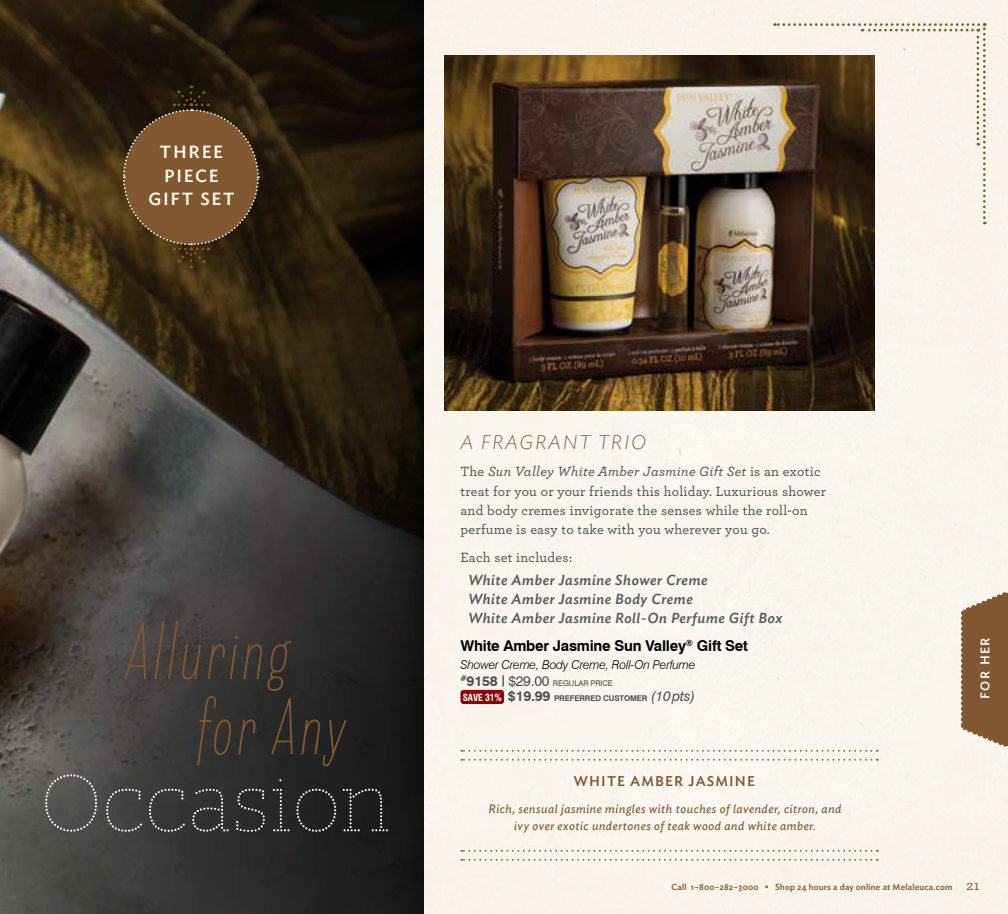
<style>
.page{position:relative;width:1008px;height:914px;background:#fff}
.page>*{position:absolute;margin:0;border:0;box-sizing:border-box;transform-origin:0 0}
.t1{font:80.5px "Stag Thin Dot";letter-spacing:.035em;color:#fff}
.t2{font:italic 200 19.43px "Ideal Sans";letter-spacing:.1em;color:#805731}
.t3{font:500 17.5px/23.6px "Ideal Sans";letter-spacing:.1em;color:#fffdee;text-align:center}
.t4{font:700 14.88px "Swiss 721 BT";letter-spacing:-.015em;color:#000}
.t5{font:italic 500 14.35px/18.9px "Ideal Sans";letter-spacing:.04em;color:#58595b}
.t6{font:500 14px/19.2px "Archer";letter-spacing:.02em;color:#4d4d4f}
.t7{font:500 14px "Ideal Sans";letter-spacing:.08em;color:#805731}
.t8{font:500 12.42px "Ideal Sans";letter-spacing:.12em;color:#fff}
.t9{font:italic 12.25px/17.5px "Ideal Sans";letter-spacing:.04em;color:#805731;text-align:center}
.t10{font:italic 300 12.25px "Swiss 721 BT";letter-spacing:-.015em;color:#000}
.t11{font:500 8.75px "Ideal Sans";letter-spacing:.02em;color:#805731}
.t12{font:700 7.88px/15.2px "Swiss 721 BT";letter-spacing:-.015em;color:#4d4d4f}
.s1{font-style:italic}
.s2{font-size:14px}
.s3{font-weight:400;font-size:14px}
.s4{font-weight:400}
.s5{font-stretch:condensed;font-size:9.62px;color:#fff}
.s6{font-weight:400;font-style:italic;font-size:14px}
.s7{font-family:"Archer";font-size:14px}
</style>
<div class="page">
<div style="left:423px;top:0;width:585px;height:914px;background:#faf5ee"></div>
<div style="left:460px;top:690px;width:44px;height:14px;background:#8b0304;border-radius:3px"></div>
<svg style="left:461px;top:858px;width:417px;height:2px"></svg>
<svg style="left:461px;top:849px;width:417px;height:2px"></svg>
<svg style="left:461px;top:759px;width:417px;height:1px"></svg>
<svg style="left:461px;top:750px;width:417px;height:1px"></svg>
<svg style="left:960px;top:589px;width:48px;height:160px;background:#947251"></svg>
<svg style="left:0;top:0;width:423px;height:914px;background:#342f26"></svg>
<div style="left:774px;top:23px;width:212px;height:201px;background:#f9f3eb"></div>
<img style="left:444px;top:55px;width:430px;height:356px">
<svg style="left:122px;top:85px;width:138px;height:183px;background:#5e4123"></svg>
<svg style="left:124px;top:620px;width:22px;height:59px"></svg>
<svg style="left:155px;top:621px;width:46px;height:58px;background:#4b433c"></svg>
<svg style="left:208px;top:635px;width:83px;height:55px;background:#3d3831"></svg>
<svg style="left:197px;top:696px;width:34px;height:69px;background:#3d3831"></svg>
<svg style="left:238px;top:719px;width:17px;height:35px"></svg>
<svg style="left:271px;top:696px;width:22px;height:58px"></svg>
<svg style="left:301px;top:719px;width:46px;height:47px;background:#302a24"></svg>
<p class="t3" style="left:148px;top:139px;width:88px">THREE<br>PIECE<br>GIFT SET</p>
<h1 class="t1" style="left:42px;top:760px;width:349px">Occasion</h1>
<h2 class="t2" style="left:460px;top:427px;width:187px">A FRAGRANT TRIO</h2>
<p class="t6" style="left:460px;top:461px;width:367px">The <span class="s1">Sun Valley White Amber Jasmine Gift Set</span> is an exotic treat for you or your friends this holiday. Luxurious shower and body cremes invigorate the senses while the roll-on perfume is easy to take with you wherever you go.</p>
<p class="t6" style="left:460px;top:547px;width:113px">Each set includes:</p>
<p class="t5" style="left:468px;top:569px;width:315px">White Amber Jasmine Shower Creme<br>White Amber Jasmine Body Creme<br>White Amber Jasmine Roll-On Perfume Gift Box</p>
<p class="t4" style="left:460px;top:636px;width:289px">White Amber Jasmine Sun Valley<sup>®</sup> Gift Set</p>
<p class="t10" style="left:460px;top:656px;width:236px">Shower Creme, Body Creme, Roll-On Perfume</p>
<p class="t12" style="left:460px;top:675px;width:236px"><sup>#</sup><span class="s2">9158</span> <sup>|</sup> <span class="s3">$29.00</span> <span class="s4">REGULAR PRICE<br></span><span class="s5">SAVE 31%</span> <span class="s2">$19.99</span> PREFERRED CUSTOMER <span class="s6">(10pts)</span></p>
<p class="t7" style="left:574px;top:770px;width:182px">WHITE AMBER JASMINE</p>
<p class="t9" style="left:489px;top:798px;width:354px">Rich, sensual jasmine mingles with touches of lavender, citron, and ivy over exotic undertones of teak wood and white amber.</p>
<p class="t8" style="left:976px;top:699px;width:63px;rotate:-90deg">FOR HER</p>
<p class="t11" style="left:671px;top:880px;width:310px">Call 1–800–282–3000 • Shop 24 hours a day online at Melaleuca.com <span class="s7">21</span></p>
</div>
